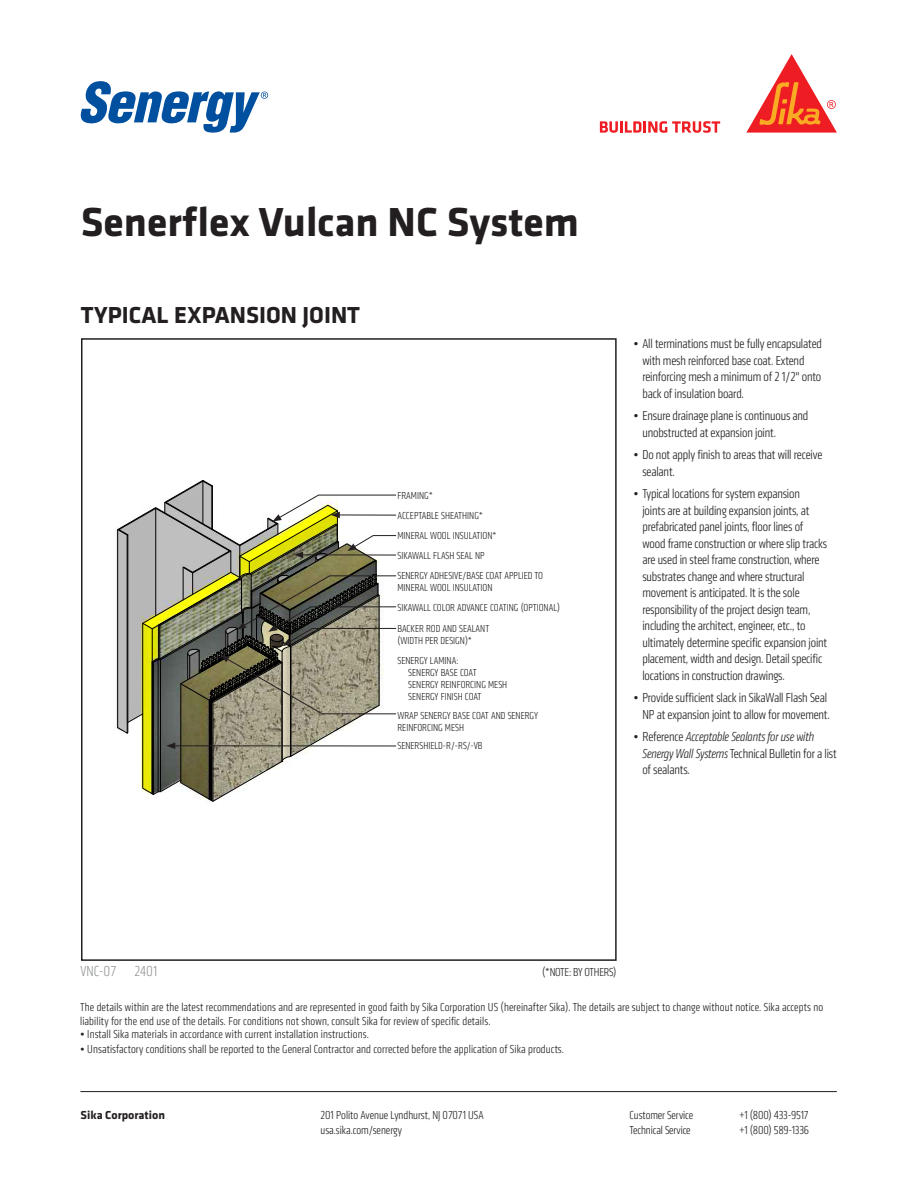
<style>
.page{position:relative;width:918px;height:1188px;background:#fff}
.page>*{position:absolute;margin:0;border:0;box-sizing:border-box;transform-origin:0 0}
.t1{font:700 42px "Klavika";color:#231f20}
.Detail_Product_Descr{font:700 24px "Klavika";color:#231f20}
.Detail_Number{font:300 condensed 15px "Klavika";color:#939598}
.Bulleted_List{font:300 condensed 13.5px/16.5px "Klavika";letter-spacing:-.01em;color:#231f20}
.t2{font:300 condensed 12px/13.5px "Klavika";letter-spacing:.01em;color:#231f20}
.t3{font:300 condensed 12px "Klavika";letter-spacing:-.015em;color:#231f20}
.t4{font:300 condensed 12px "Klavika";letter-spacing:-.02em;color:#231f20}
.t5{font:700 12px "Klavika";color:#231f20}
.Leader_Notes{font:300 condensed 10.5px/12px "Klavika";color:#231f20}
.s1{font-style:italic}
</style>
<div class="page">
<div style="left:81px;top:338px;width:536px;height:623px;border:2px solid #231f20"></div>
<svg style="left:600px;top:121px;width:120px;height:12px"></svg>
<svg style="left:746px;top:54px;width:91px;height:79px"></svg>
<svg style="left:81px;top:81px;width:187px;height:52px"></svg>
<hr style="left:80px;top:1091px;width:757px;height:1px;background:#231f20">
<svg style="left:118px;top:480px;width:278px;height:321px"></svg>
<h1 class="t1" style="left:81px;top:191px;width:500px">Senerflex Vulcan NC System</h1>
<p class="Detail_Product_Descr" style="left:81px;top:298px;width:281px">TYPICAL EXPANSION JOINT</p>
<p class="Leader_Notes" style="left:397px;top:490px;width:37px">FRAMING*</p>
<p class="Leader_Notes" style="left:397px;top:510px;width:87px">ACCEPTABLE SHEATHING*</p>
<p class="Leader_Notes" style="left:397px;top:530px;width:101px">MINERAL WOOL INSULATION*</p>
<p class="Leader_Notes" style="left:397px;top:550px;width:89px">SIKAWALL FLASH SEAL NP</p>
<p class="Leader_Notes" style="left:397px;top:570px;width:147px">SENERGY ADHESIVE/BASE COAT APPLIED TO<br>MINERAL WOOL INSULATION</p>
<p class="Leader_Notes" style="left:397px;top:602px;width:164px">SIKAWALL COLOR ADVANCE COATING (OPTIONAL)</p>
<p class="Leader_Notes" style="left:397px;top:622px;width:93px">BACKER ROD AND SEALANT (WIDTH PER DESIGN)*</p>
<p class="Leader_Notes" style="left:408px;top:655px;width:100px;text-indent:-11px">SENERGY LAMINA:<br>SENERGY BASE COAT<br>SENERGY REINFORCING MESH<br>SENERGY FINISH COAT</p>
<p class="Leader_Notes" style="left:397px;top:709px;width:142px">WRAP SENERGY BASE COAT AND SENERGY<br>REINFORCING MESH</p>
<p class="Leader_Notes" style="left:397px;top:740px;width:87px">SENERSHIELD-R/-RS/-VB</p>
<p class="Bulleted_List" style="left:642px;top:336px;width:181px;text-indent:-9px">• All terminations must be fully encapsulated with mesh reinforced base coat. Extend reinforcing mesh a minimum of 2 1/2" onto back of insulation board.</p>
<p class="Bulleted_List" style="left:642px;top:408px;width:167px;text-indent:-9px">• Ensure drainage plane is continuous and unobstructed at expansion joint.</p>
<p class="Bulleted_List" style="left:642px;top:447px;width:182px;text-indent:-9px">• Do not apply finish to areas that will receive sealant.</p>
<p class="Bulleted_List" style="left:642px;top:486px;width:186px;text-indent:-9px">• Typical locations for system expansion<br>joints are at building expansion joints, at prefabricated panel joints, floor lines of wood frame construction or where slip tracks are used in steel frame construction, where substrates change and where structural movement is anticipated. It is the sole responsibility of the project design team, including the architect, engineer, etc., to ultimately determine specific expansion joint placement, width and design. Detail specific locations in construction drawings.</p>
<p class="Bulleted_List" style="left:633px;top:690px;width:198px;text-align:right">• Provide sufficient slack in SikaWall Flash Seal<br>NP at expansion joint to allow for movement.</p>
<p class="Bulleted_List" style="left:642px;top:729px;width:196px;text-indent:-9px">• Reference <span class="s1">Acceptable Sealants for use with<br>Senergy Wall Systems</span> Technical Bulletin for a list of sealants.</p>
<p class="Detail_Number" style="left:80px;top:963px;width:78px">VNC-07 2401</p>
<p class="t4" style="left:542px;top:966px;width:76px">(*NOTE: BY OTHERS)</p>
<p class="t2" style="left:80px;top:1001px;width:745px">The details within are the latest recommendations and are represented in good faith by Sika Corporation US (hereinafter Sika). The details are subject to change without notice. Sika accepts no liability for the end use of the details. For conditions not shown, consult Sika for review of specific details.</p>
<p class="t2" style="left:80px;top:1028px;width:290px">• Install Sika materials in accordance with current installation instructions.</p>
<p class="t2" style="left:80px;top:1043px;width:485px">• Unsatisfactory conditions shall be reported to the General Contractor and corrected before the application of Sika products.</p>
<p class="t5" style="left:81px;top:1106px;width:86px">Sika Corporation</p>
<p class="t2" style="left:321px;top:1108px;width:165px">201 Polito Avenue Lyndhurst, NJ 07071 USA</p>
<p class="t2" style="left:630px;top:1108px;width:65px">Customer Service</p>
<p class="t3" style="left:739px;top:1108px;width:71px">+1 (800) 433-9517</p>
<p class="t2" style="left:321px;top:1123px;width:83px">usa.sika.com/senergy</p>
<p class="t2" style="left:630px;top:1123px;width:63px">Technical Service</p>
<p class="t3" style="left:739px;top:1123px;width:71px">+1 (800) 589-1336</p>
</div>
